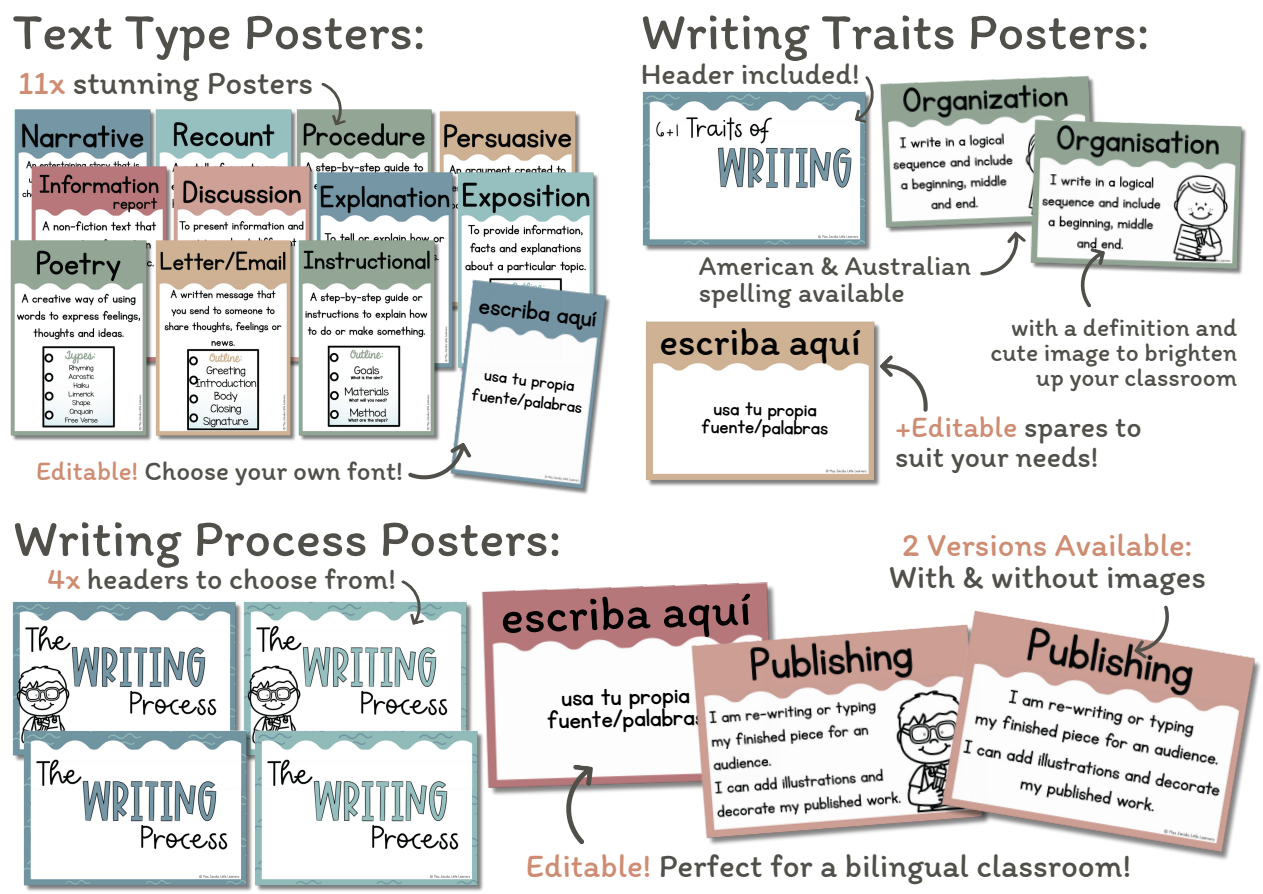
<style>
.page{position:relative;width:1263px;height:894px;background:#fff}
.page>*{position:absolute;margin:0;border:0;box-sizing:border-box;transform-origin:0 0}
.t1{font:52.5px "Itim";color:#514f49}
.t2{font:48.75px "Itim";color:#000}
.t3{font:39px "Itim";letter-spacing:-.005em;color:#000}
.t4{font:33.15px "Itim";color:#504f49}
.t5{font:33px "Itim";color:#504f49}
.t6{font:32.7px/32px "Itim";color:#ce8c72;text-align:center}
.t7{font:30px/29.2px "Itim";color:#504f49}
.t8{font:29.7px "KG Primary Penmanship";color:#000}
.t9{font:29.25px/22.4px "KG Primary Penmanship";color:#000;text-align:center}
.t10{font:27.75px/27px "Itim";color:#504f49}
.t11{font:27px "Itim";color:#504f49}
.t12{font:25.5px/24.8px "Itim";color:#504f49;text-align:right}
.t13{font:23.4px/17.9px "KG Primary Penmanship";letter-spacing:-.01em;color:#000;text-align:center}
.t14{font:20.55px/20.5px "KG Primary Penmanship";color:#000;text-align:center}
.s1{color:#ce8c72}
.s2{color:#504f49}
</style>
<div class="page">
<img style="left:15px;top:109px;width:141px;height:129px">
<img style="left:156px;top:109px;width:140px;height:56px">
<img style="left:296px;top:109px;width:141px;height:61px">
<img style="left:481px;top:582px;width:295px;height:213px">
<img style="left:688px;top:623px;width:249px;height:222px">
<img style="left:937px;top:610px;width:324px;height:250px">
<svg style="left:1133px;top:605px;width:45px;height:55px"></svg>
<svg style="left:562px;top:763px;width:31px;height:81px"></svg>
<img style="left:12px;top:601px;width:229px;height:160px">
<img style="left:243px;top:601px;width:229px;height:129px">
<svg style="left:401px;top:580px;width:24px;height:45px"></svg>
<img style="left:642px;top:91px;width:229px;height:160px">
<svg style="left:854px;top:76px;width:20px;height:48px"></svg>
<img style="left:880px;top:75px;width:216px;height:158px">
<img style="left:1028px;top:119px;width:219px;height:156px">
<svg style="left:979px;top:230px;width:49px;height:46px"></svg>
<svg style="left:1075px;top:247px;width:30px;height:61px"></svg>
<img style="left:646px;top:321px;width:234px;height:165px">
<svg style="left:879px;top:353px;width:49px;height:60px"></svg>
<img style="left:440px;top:111px;width:141px;height:59px">
<img style="left:31px;top:165px;width:286px;height:73px">
<img style="left:11px;top:238px;width:429px;height:203px">
<img style="left:21px;top:730px;width:232px;height:161px">
<img style="left:253px;top:730px;width:235px;height:161px">
<img style="left:316px;top:170px;width:141px;height:206px">
<img style="left:457px;top:170px;width:142px;height:108px">
<img style="left:449px;top:278px;width:161px;height:216px">
<svg style="left:408px;top:442px;width:65px;height:48px"></svg>
<svg style="left:321px;top:83px;width:26px;height:43px"></svg>
<p class="t1" style="left:13px;top:-1px;width:414px">Text Type Posters:</p>
<p class="t5" style="left:18px;top:63px;width:296px"><span class="s1">11x</span> stunning Posters</p>
<p class="t1" style="left:641px;top:-1px;width:510px">Writing Traits Posters:</p>
<p class="t7" style="left:641px;top:59px;width:220px">Header included!</p>
<p class="t11" style="left:36px;top:454px;width:368px"><span class="s1">Editable!</span> Choose your own font!</p>
<p class="t8" style="left:481px;top:290px;width:120px;rotate:7deg">escriba aquí</p>
<p class="t14" style="left:476px;top:363px;width:112px;rotate:7deg">usa tu propia fuente/palabras</p>
<p class="t10" style="left:699px;top:252px;width:274px">American &amp; Australian spelling available</p>
<p class="t3" style="left:660px;top:318px;width:203px">escriba aquí</p>
<p class="t13" style="left:702px;top:400px;width:128px">usa tu propia fuente/palabras</p>
<p class="t12" style="left:990px;top:314px;width:248px">with a definition and cute image to brighten up your classroom</p>
<p class="t7" style="left:895px;top:412px;width:248px"><span class="s1">+Editable</span> spares to suit your needs!</p>
<p class="t1" style="left:13px;top:506px;width:550px">Writing Process Posters:</p>
<p class="t7" style="left:47px;top:563px;width:350px"><span class="s1">4x</span> headers to choose from!</p>
<p class="t2" style="left:499px;top:586px;width:252px;rotate:-2deg">escriba aquí</p>
<p class="t9" style="left:547px;top:686px;width:159px;rotate:-1deg">usa tu propia fuente/palabras</p>
<p class="t6" style="left:889px;top:528px;width:319px">2 Versions Available:<br><span class="s2">With &amp; without images</span></p>
<p class="t4" style="left:526px;top:845px;width:607px"><span class="s1">Editable!</span> Perfect for a bilingual classroom!</p>
</div>
